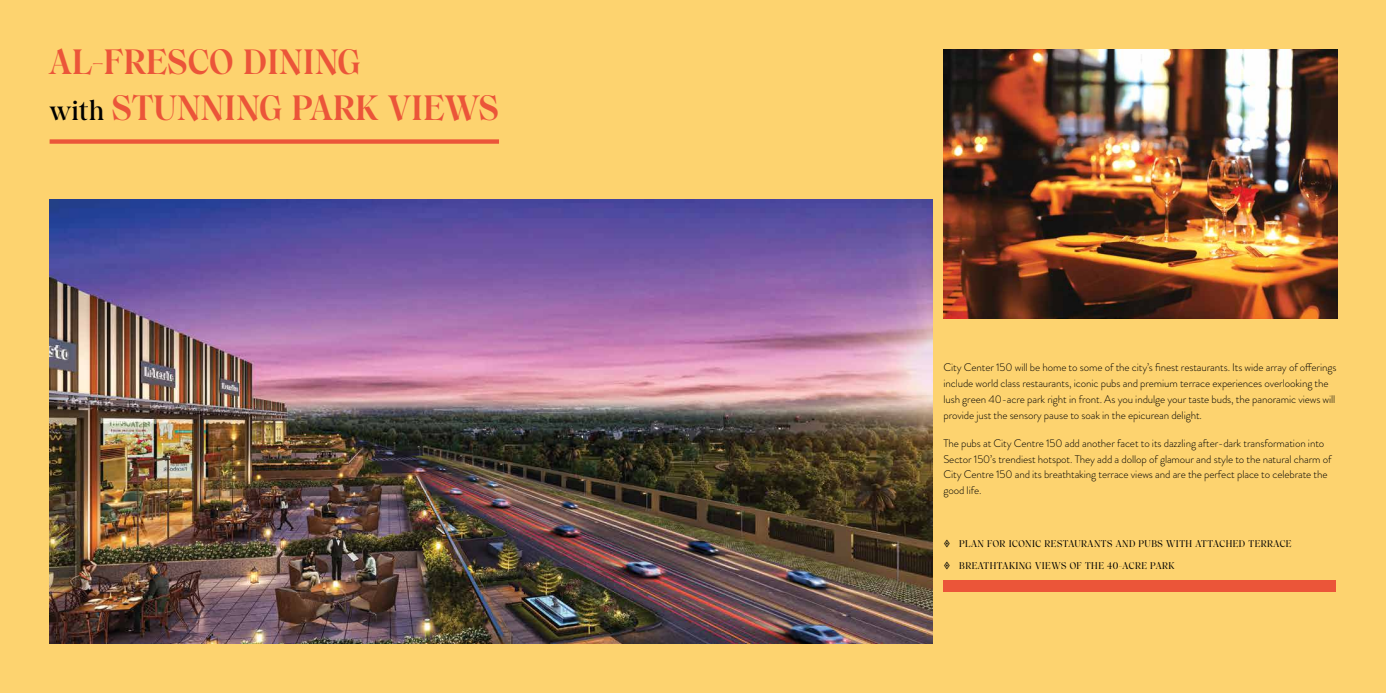
<style>
.page{position:relative;width:1386px;height:693px;background:#fdd36f}
.page>*{position:absolute;margin:0;border:0;box-sizing:border-box;transform-origin:0 0}
.t1{font:700 34.12px/45.9px "Wulkandisplay";letter-spacing:.01em;color:#eb5539}
.t2{font:300 11.03px/15.8px "Brandon Grotesque";letter-spacing:-.01em;color:#000}
.t3{font:500 9.45px "Wulkandisplay";letter-spacing:.05em;color:#000}
.s1{font-weight:600;font-size:26.78px;color:#000}
</style>
<div class="page">
<img style="left:50px;top:199px;width:882px;height:444px">
<img style="left:943px;top:50px;width:394px;height:269px">
<div style="left:943px;top:580px;width:393px;height:12px;background:#eb5539"></div>
<div style="left:50px;top:139px;width:449px;height:5px;background:#eb5539"></div>
<h1 class="t1" style="left:50px;top:40px;width:451px">AL-FRESCO DINING<br><span class="s1">with</span> STUNNING PARK VIEWS</h1>
<p class="t2" style="left:943px;top:360px;width:395px">City Center 150 will be home to some of the city’s finest restaurants. Its wide array of offerings include world class restaurants, iconic pubs and premium terrace experiences overlooking the lush green 40-acre park right in front. As you indulge your taste buds, the panoramic views will provide just the sensory pause to soak in the epicurean delight.</p>
<p class="t2" style="left:943px;top:435px;width:390px">The pubs at City Centre 150 add another facet to its dazzling after-dark transformation into Sector 150’s trendiest hotspot. They add a dollop of glamour and style to the natural charm of City Centre 150 and its breathtaking terrace views and are the perfect place to celebrate the good life.</p>
<p class="t3" style="left:959px;top:538px;width:334px">PLAN FOR ICONIC RESTAURANTS AND PUBS WITH ATTACHED TERRACE</p>
<p class="t3" style="left:959px;top:560px;width:217px">BREATHTAKING VIEWS OF THE 40-ACRE PARK</p>
</div>
